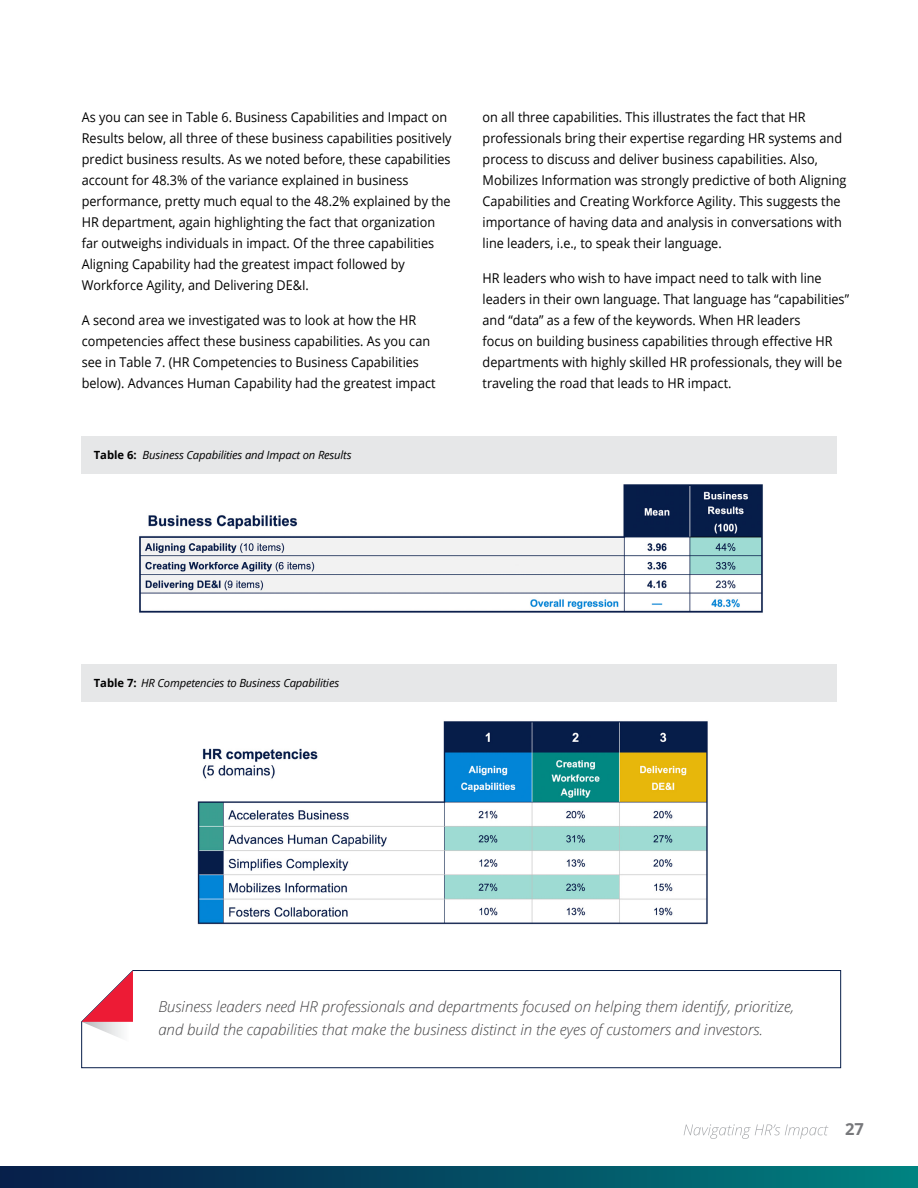
<style>
.page{position:relative;width:918px;height:1188px;background:#fff}
.page>*{position:absolute;margin:0;border:0;box-sizing:border-box;transform-origin:0 0}
.t1{font:700 16.5px "Open Sans";color:#77787b}
.t2{font:italic 300 15px/22.5px "Open Sans";color:#414042}
.t3{font:13.5px/21px "Open Sans";color:#000;scale:.94 1}
.t4{font:italic 11.25px "Open Sans";letter-spacing:-.015em;color:#000}
.s1{font-weight:700;font-style:normal}
</style>
<div class="page">
<svg style="left:684px;top:1124px;width:144px;height:15px"></svg>
<div style="left:0;top:1166px;width:918px;height:22px;background:linear-gradient(to right,#071a48,#01807f)"></div>
<div style="left:81px;top:436px;width:756px;height:38px;background:#e6e7e8"></div>
<img style="left:139px;top:484px;width:624px;height:129px">
<div style="left:81px;top:665px;width:756px;height:37px;background:#e6e7e8"></div>
<img style="left:197px;top:721px;width:511px;height:204px">
<svg style="left:81px;top:970px;width:760px;height:98px"></svg>
<svg style="left:82px;top:971px;width:51px;height:71px"></svg>
<p class="t3" style="left:82px;top:106px;width:395px">As you can see in Table 6. Business Capabilities and Impact on Results below, all three of these business capabilities positively predict business results. As we noted before, these capabilities account for 48.3% of the variance explained in business performance, pretty much equal to the 48.2% explained by the HR department, again highlighting the fact that organization far outweighs individuals in impact. Of the three capabilities Aligning Capability had the greatest impact followed by Workforce Agility, and Delivering DE&amp;I.</p>
<p class="t3" style="left:82px;top:309px;width:378px">A second area we investigated was to look at how the HR competencies affect these business capabilities. As you can see in Table 7. (HR Competencies to Business Capabilities below). Advances Human Capability had the greatest impact</p>
<p class="t4" style="left:94px;top:447px;width:259px"><span class="s1">Table 6:</span> Business Capabilities and Impact on Results</p>
<p class="t3" style="left:483px;top:106px;width:389px">on all three capabilities. This illustrates the fact that HR professionals bring their expertise regarding HR systems and process to discuss and deliver business capabilities. Also, Mobilizes Information was strongly predictive of both Aligning Capabilities and Creating Workforce Agility. This suggests the importance of having data and analysis in conversations with line leaders, i.e., to speak their language.</p>
<p class="t3" style="left:483px;top:267px;width:391px">HR leaders who wish to have impact need to talk with line leaders in their own language. That language has “capabilities” and “data” as a few of the keywords. When HR leaders<br>focus on building business capabilities through effective HR departments with highly skilled HR professionals, they will be traveling the road that leads to HR impact.</p>
<p class="t4" style="left:94px;top:675px;width:247px"><span class="s1">Table 7:</span> HR Competencies to Business Capabilities</p>
<p class="t2" style="left:158px;top:995px;width:637px">Business leaders need HR professionals and departments focused on helping them identify, prioritize, and build the capabilities that make the business distinct in the eyes of customers and investors.</p>
<p class="t1" style="left:845px;top:1118px;width:20px">27</p>
</div>
